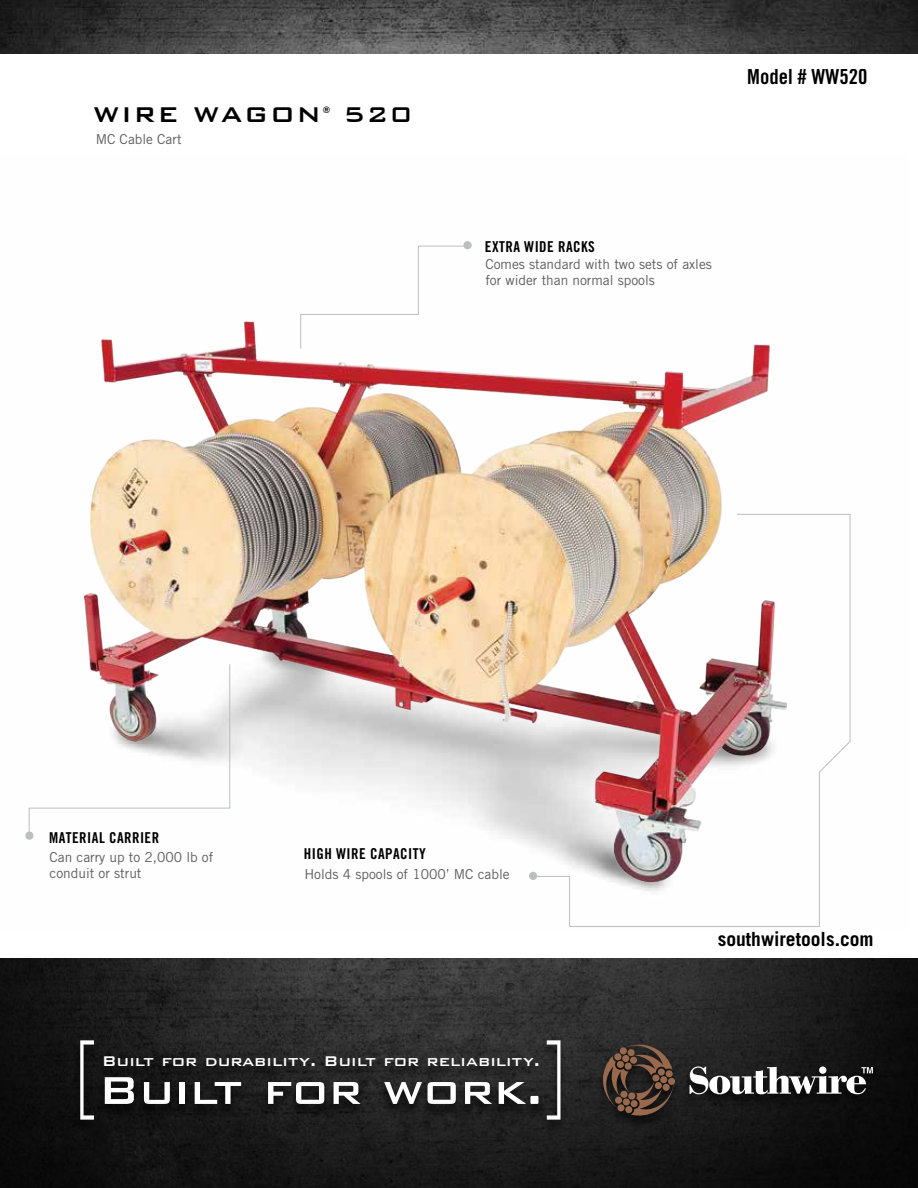
<style>
.page{position:relative;width:918px;height:1188px;background:#fff}
.page>*{position:absolute;margin:0;border:0;box-sizing:border-box;transform-origin:0 0}
.t1{font:500 51.75px "Bank Gothic BT";color:#fff}
.t2{font:500 28.5px "Bank Gothic";letter-spacing:.05em;color:#000}
.t3{font:21px "Trade Gothic LT Std Bd Cn 20";color:#000}
.t4{font:700 19.5px "Trade Gothic LT Std";color:#000}
.t5{font:500 18.75px "Bank Gothic BT";color:#fff}
.t6{font:15px "Trade Gothic LT Std Bd Cn 20";letter-spacing:.03em;color:#000}
.t7{font:13.65px/16.5px "Trade Gothic LT Std";color:#5c5c5c}
.t8{font:500 9px "Bank Gothic";color:#000}
</style>
<div class="page">
<svg style="left:0;top:958px;width:918px;height:230px;background:#1e1e1e"></svg>
<img style="left:0;top:0;width:918px;height:54px">
<div style="left:73px;top:1040px;width:495px;height:94px;background:#000;opacity:.75"></div>
<svg style="left:80px;top:1040px;width:14px;height:80px"></svg>
<svg style="left:547px;top:1040px;width:14px;height:80px"></svg>
<div style="left:595px;top:1044px;width:285px;height:86px;background:#000;opacity:.75"></div>
<svg style="left:603px;top:1043px;width:72px;height:74px;background:#4a392e"></svg>
<svg style="left:690px;top:1066px;width:183px;height:28px"></svg>
<img style="left:85px;top:321px;width:685px;height:558px">
<div style="left:25px;top:832px;width:9px;height:8px;background:#bcbec0;border-radius:50%"></div>
<div style="left:529px;top:872px;width:8px;height:8px;background:#bcbec0;border-radius:50%"></div>
<div style="left:464px;top:241px;width:8px;height:8px;background:#bcbec0;border-radius:50%"></div>
<svg style="left:300px;top:245px;width:168px;height:104px"></svg>
<svg style="left:28px;top:664px;width:202px;height:172px"></svg>
<img style="left:532px;top:514px;width:319px;height:413px">
<h2 class="t2" style="left:93px;top:93px;width:230px">WIRE WAGON</h2>
<p class="t8" style="left:323px;top:104px;width:9px">®</p>
<h2 class="t2" style="left:343px;top:93px;width:70px">520</h2>
<p class="t7" style="left:96px;top:131px;width:87px">MC Cable Cart</p>
<h3 class="t3" style="left:747px;top:64px;width:122px">Model # WW520</h3>
<p class="t6" style="left:485px;top:237px;width:112px">EXTRA WIDE RACKS</p>
<p class="t7" style="left:485px;top:256px;width:228px">Comes standard with two sets of axles for wider than normal spools</p>
<p class="t6" style="left:49px;top:829px;width:112px">MATERIAL CARRIER</p>
<p class="t7" style="left:50px;top:849px;width:165px">Can carry up to 2,000 lb of conduit or strut</p>
<p class="t6" style="left:304px;top:845px;width:123px">HIGH WIRE CAPACITY</p>
<p class="t7" style="left:304px;top:866px;width:207px">Holds 4 spools of 1000’ MC cable</p>
<h3 class="t5" style="left:102px;top:1051px;width:440px">Built for durability. Built for reliability.</h3>
<h1 class="t1" style="left:98px;top:1062px;width:447px">Built for work.</h1>
<h3 class="t4" style="left:718px;top:927px;width:158px">southwiretools.com</h3>
</div>
